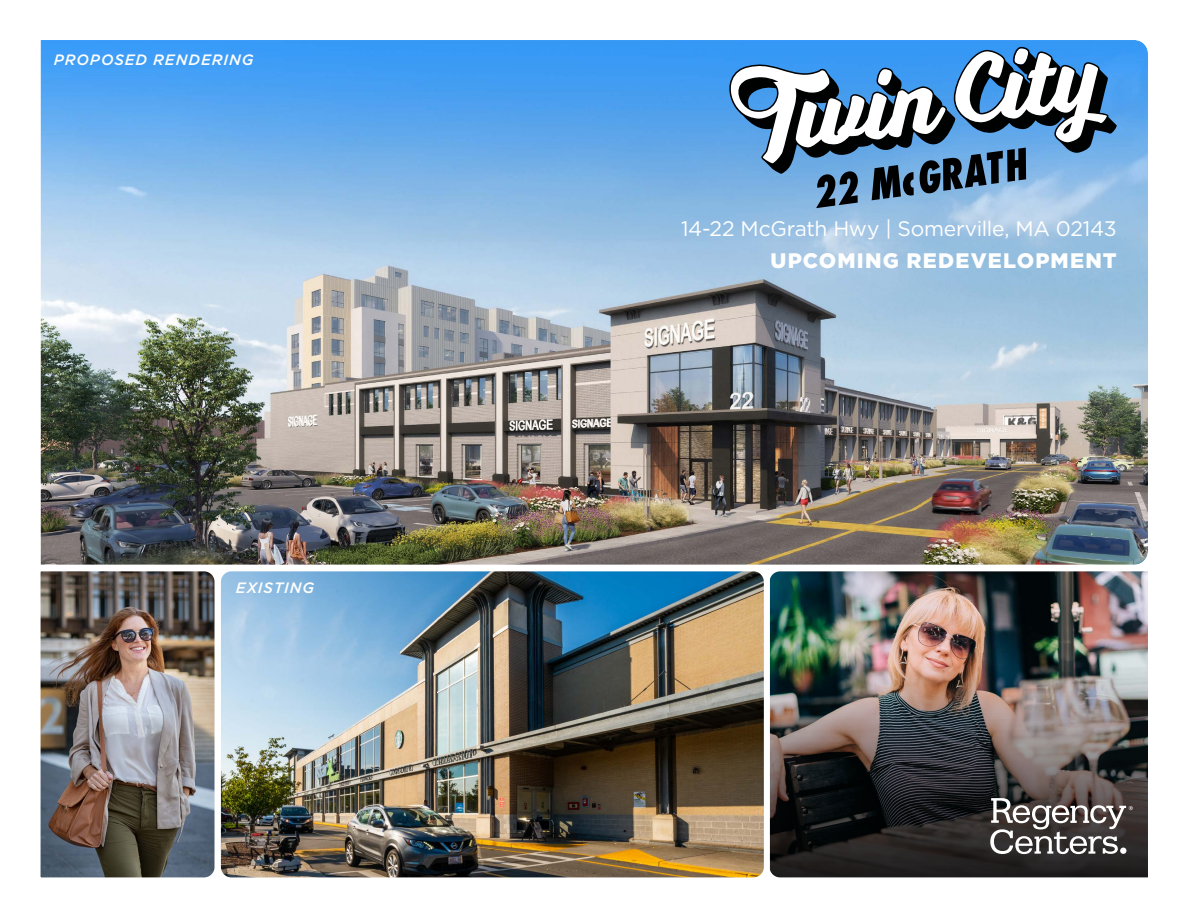
<style>
.page{position:relative;width:1188px;height:918px;background:#fff}
.page>*{position:absolute;margin:0;border:0;box-sizing:border-box;transform-origin:0 0}
.t1{font:21px "Gotham";letter-spacing:-.01em;color:#fff}
.t2{font:900 21px "Gotham";letter-spacing:.055em;color:#fff}
.t3{font:italic 500 15px "Gotham";letter-spacing:.06em;color:#fff}
</style>
<div class="page">
<img style="left:224px;top:572px;width:537px;height:304px">
<img style="left:761px;top:572px;width:387px;height:86px">
<img style="left:40px;top:40px;width:1108px;height:532px">
<img style="left:761px;top:658px;width:387px;height:220px">
<svg style="left:990px;top:798px;width:143px;height:56px"></svg>
<img style="left:40px;top:562px;width:184px;height:316px">
<div style="left:215px;top:565px;width:555px;height:318px;border:6px solid #fff;border-radius:14px"></div>
<svg style="left:728px;top:47px;width:389px;height:161px"></svg>
<p class="t3" style="left:54px;top:50px;width:201px">PROPOSED RENDERING</p>
<p class="t3" style="left:236px;top:578px;width:80px">EXISTING</p>
<p class="t1" style="left:681px;top:215px;width:437px">14-22 McGrath Hwy | Somerville, MA 02143</p>
<p class="t2" style="left:770px;top:246px;width:348px">UPCOMING REDEVELOPMENT</p>
</div>
